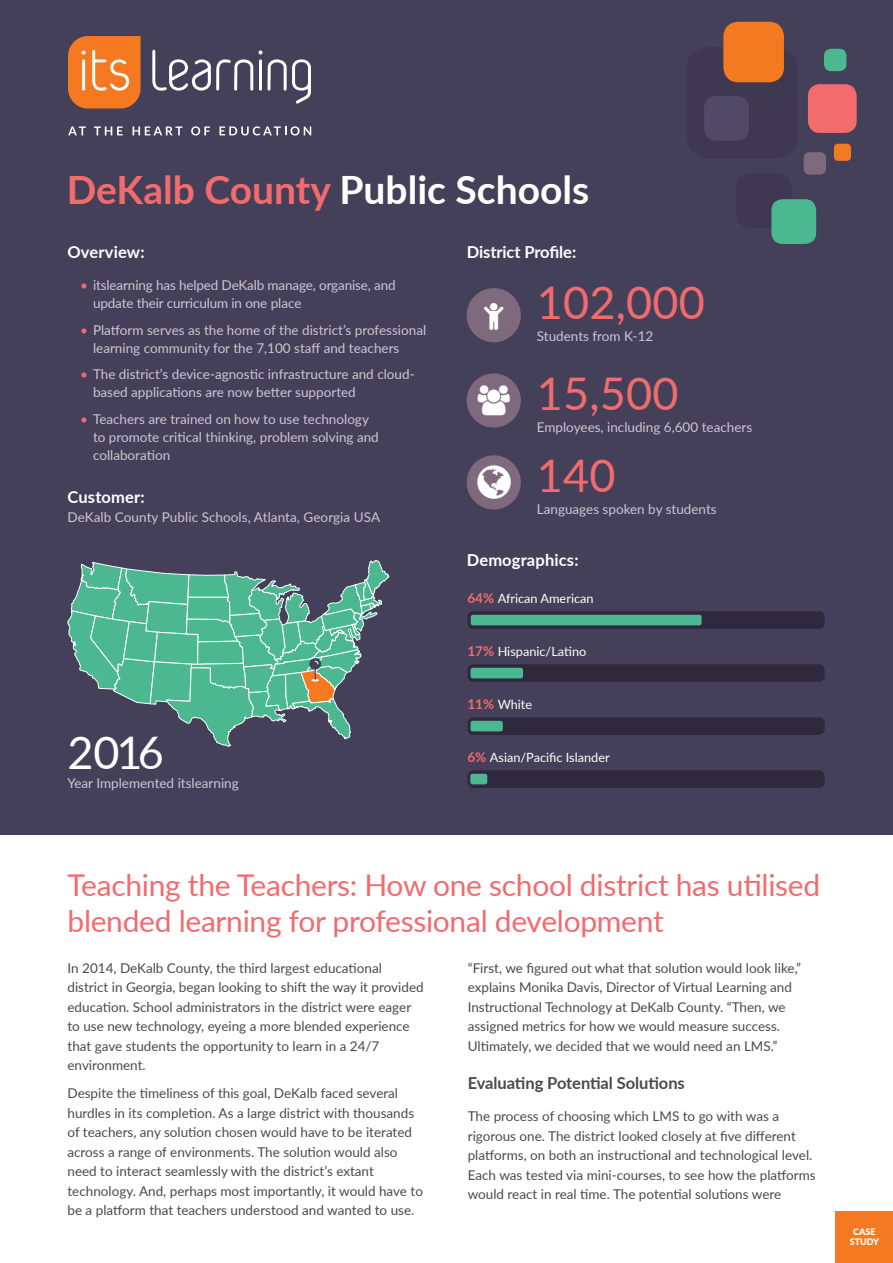
<style>
.page{position:relative;width:893px;height:1263px;background:#fff}
.page>*{position:absolute;margin:0;border:0;box-sizing:border-box;transform-origin:0 0}
.t1{font:45px "Lato";letter-spacing:.005em;color:#f26b6d}
.t2{font:45px "Lato";color:#fff}
.t3{font:700 39px "Lato";color:#fff}
.t4{font:30px/36px "Lato";letter-spacing:-.01em;color:#f26b6d}
.t5{font:700 16.5px "Lato";letter-spacing:.01em;color:#fff}
.t6{font:700 16.5px "Lato";letter-spacing:-.005em;color:#4a4a4b}
.t7{font:13.5px/19.5px "Lato";color:#4a4a4b}
.t8{font:13.5px/18px "Lato";color:#cec5d1}
.t9{font:12.75px "Lato";color:#fff}
.t10{font:900 9px/10.8px "Lato";color:#fff;text-align:center}
.s1{color:#f26b6d}
.s2{font-weight:700;font-size:13.5px;color:#f26b6d}
</style>
<div class="page">
<div style="left:0;top:0;width:893px;height:834px;background:#45405a"></div>
<svg style="left:68px;top:36px;width:73px;height:73px;background:#e98137"></svg>
<svg style="left:152px;top:50px;width:159px;height:54px"></svg>
<svg style="left:68px;top:126px;width:18px;height:9px"></svg>
<svg style="left:94px;top:126px;width:29px;height:9px"></svg>
<svg style="left:133px;top:126px;width:49px;height:9px"></svg>
<svg style="left:191px;top:126px;width:19px;height:9px"></svg>
<svg style="left:219px;top:126px;width:92px;height:9px"></svg>
<svg style="left:68px;top:560px;width:321px;height:187px"></svg>
<div style="left:834px;top:144px;width:17px;height:17px;background:#f37a21;border-radius:4px"></div>
<div style="left:686px;top:47px;width:112px;height:112px;background:#3e3951;border-radius:24px"></div>
<div style="left:824px;top:49px;width:22px;height:22px;background:#4bb891;border-radius:7px"></div>
<div style="left:723px;top:22px;width:61px;height:60px;background:#f37a21;border-radius:15px"></div>
<div style="left:736px;top:173px;width:55px;height:55px;background:#3e3951;border-radius:14px"></div>
<div style="left:704px;top:96px;width:45px;height:45px;background:#514965;border-radius:12px"></div>
<div style="left:804px;top:152px;width:22px;height:23px;background:#7e697d;border-radius:6px"></div>
<div style="left:808px;top:84px;width:49px;height:49px;background:#f26b6d;border-radius:12px"></div>
<div style="left:771px;top:199px;width:45px;height:45px;background:#4bb891;border-radius:11px"></div>
<div style="left:467px;top:288px;width:54px;height:54px;background:#7e697d;border-radius:50%"></div>
<div style="left:467px;top:455px;width:54px;height:54px;background:#7e697d;border-radius:50%"></div>
<svg style="left:467px;top:611px;width:358px;height:18px;background:#312e41"></svg>
<div style="left:471px;top:615px;width:231px;height:10px;background:#4bb891;border-radius:2px"></div>
<div style="left:467px;top:664px;width:358px;height:18px;background:#30293e;border-radius:6px"></div>
<div style="left:470px;top:668px;width:53px;height:10px;background:#4bb891;border-radius:2px"></div>
<div style="left:467px;top:717px;width:358px;height:18px;background:#30293e;border-radius:6px"></div>
<div style="left:470px;top:721px;width:33px;height:10px;background:#4bb891;border-radius:2px"></div>
<div style="left:467px;top:770px;width:358px;height:18px;background:#30293e;border-radius:6px"></div>
<div style="left:470px;top:774px;width:17px;height:10px;background:#4bb891;border-radius:2px"></div>
<div style="left:835px;top:1212px;width:58px;height:51px;background:#f47920"></div>
<div style="left:467px;top:373px;width:54px;height:55px;background:#7e697d;border-radius:50%"></div>
<h2 class="t3" style="left:67px;top:161px;width:524px"><span class="s1">DeKalb County</span> Public Schools</h2>
<p class="t5" style="left:68px;top:240px;width:79px">Overview:</p>
<p class="t8" style="left:93px;top:276px;width:304px;text-indent:-13px"><span class="s1">•</span> itslearning has helped DeKalb manage, organise, and update their curriculum in one place</p>
<p class="t8" style="left:93px;top:320px;width:335px;text-indent:-13px"><span class="s1">•</span> Platform serves as the home of the district’s professional learning community for the 7,100 staff and teachers</p>
<p class="t8" style="left:93px;top:365px;width:323px;text-indent:-13px"><span class="s1">•</span> The district’s device-agnostic infrastructure and cloud&shy;based applications are now better supported</p>
<p class="t8" style="left:93px;top:409px;width:287px;text-indent:-13px"><span class="s1">•</span> Teachers are trained on how to use technology to promote critical thinking, problem solving and collaboration</p>
<p class="t5" style="left:68px;top:484px;width:79px">Customer:</p>
<p class="t8" style="left:68px;top:508px;width:314px">DeKalb County Public Schools, Atlanta, Georgia USA</p>
<h1 class="t2" style="left:68px;top:720px;width:98px">2016</h1>
<p class="t8" style="left:68px;top:774px;width:173px">Year Implemented itslearning</p>
<p class="t5" style="left:467px;top:240px;width:111px">District Profile:</p>
<h1 class="t1" style="left:537px;top:270px;width:170px">102,000</h1>
<p class="t8" style="left:537px;top:326px;width:118px">Students from K-12</p>
<h1 class="t1" style="left:537px;top:361px;width:143px">15,500</h1>
<p class="t8" style="left:537px;top:417px;width:217px">Employees, including 6,600 teachers</p>
<h1 class="t1" style="left:537px;top:443px;width:80px">140</h1>
<p class="t8" style="left:537px;top:499px;width:181px">Languages spoken by students</p>
<p class="t5" style="left:467px;top:548px;width:113px">Demographics:</p>
<p class="t9" style="left:467px;top:589px;width:128px"><span class="s2">64%</span> African American</p>
<p class="t9" style="left:467px;top:642px;width:120px"><span class="s2">17%</span> Hispanic/Latino</p>
<p class="t9" style="left:467px;top:695px;width:66px"><span class="s2">11%</span> White</p>
<p class="t9" style="left:467px;top:748px;width:144px"><span class="s2">6%</span> Asian/Pacific Islander</p>
<h3 class="t4" style="left:68px;top:866px;width:754px">Teaching the Teachers: How one school district has utilised blended learning for professional development</h3>
<p class="t7" style="left:68px;top:957px;width:358px">In 2014, DeKalb County, the third largest educational district in Georgia, began looking to shift the way it provided education. School administrators in the district were eager to use new technology, eyeing a more blended experience that gave students the opportunity to learn in a 24/7 environment.</p>
<p class="t7" style="left:68px;top:1083px;width:357px">Despite the timeliness of this goal, DeKalb faced several hurdles in its completion. As a large district with thousands of teachers, any solution chosen would have to be iterated across a range of environments. The solution would also need to interact seamlessly with the district’s extant technology. And, perhaps most importantly, it would have to be a platform that teachers understood and wanted to use.</p>
<p class="t7" style="left:468px;top:957px;width:335px">“First, we figured out what that solution would look like,” explains Monika Davis, Director of Virtual Learning and Instructional Technology at DeKalb County. “Then, we assigned metrics for how we would measure success.<br>Ultimately, we decided that we would need an LMS.”</p>
<p class="t6" style="left:468px;top:1071px;width:219px">Evaluating Potential Solutions</p>
<p class="t7" style="left:468px;top:1106px;width:349px">The process of choosing which LMS to go with was a rigorous one. The district looked closely at five different platforms, on both an instructional and technological level.<br>Each was tested via mini-courses, to see how the platforms would react in real time. The potential solutions were</p>
<p class="t10" style="left:850px;top:1225px;width:31px">CASE<br>STUDY</p>
</div>
